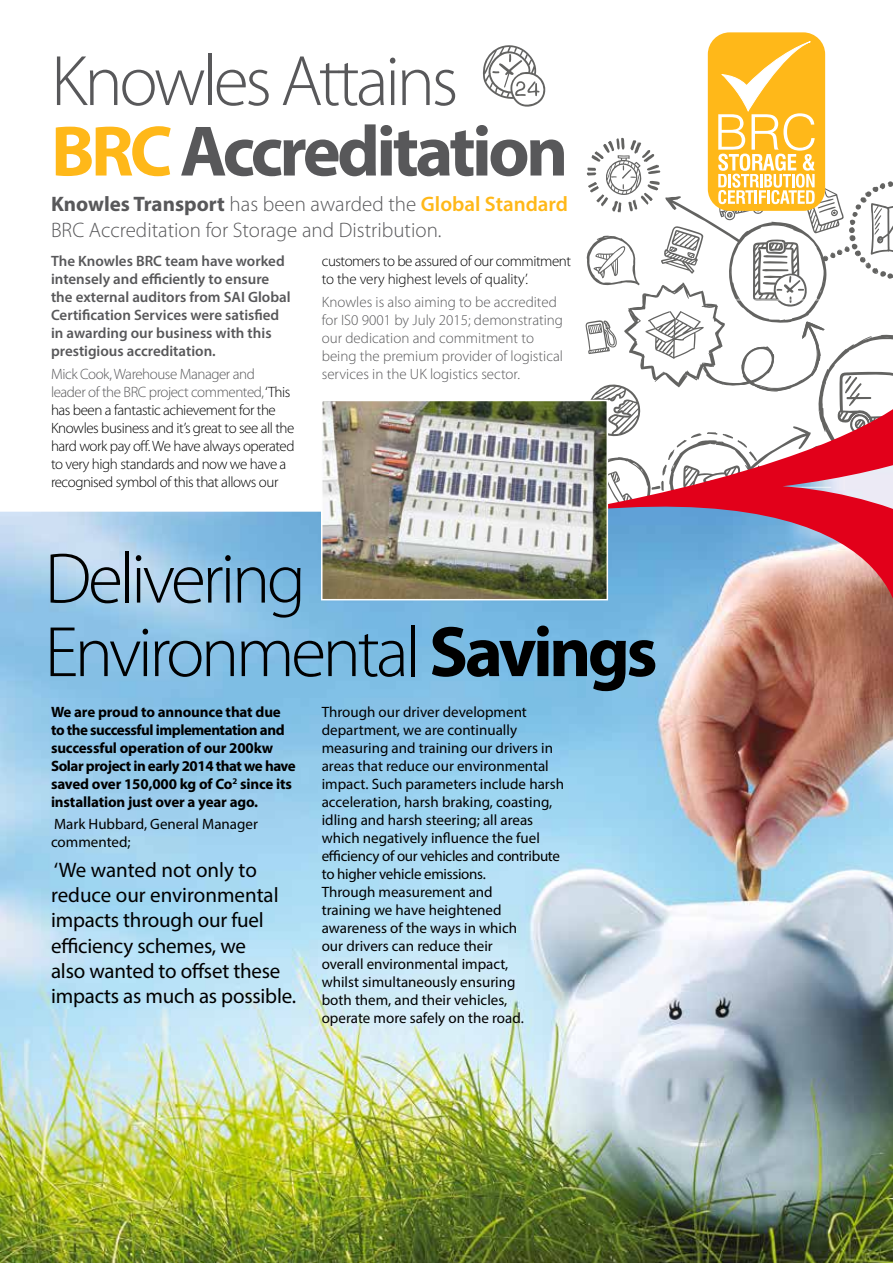
<style>
.page{position:relative;width:893px;height:1263px;background:#fff}
.page>*{position:absolute;margin:0;border:0;box-sizing:border-box;transform-origin:0 0}
.t1{font:300 72px/70.5px "Myriad Pro";letter-spacing:-.05em;color:#58585a}
.t2{font:300 72px/73.5px "Myriad Pro";letter-spacing:-.05em;color:#000}
.t3{font:21px/25.2px "Myriad Pro";letter-spacing:-.01em;color:#000}
.t4{font:300 21px/25.2px "Myriad Pro";color:#58585a}
.t5{font:15px/18px "Myriad Pro";color:#000}
.t6{font:300 15px/18px "Myriad Pro";letter-spacing:-.03em;color:#000}
.t7{font:700 15px/18px "Myriad Pro";letter-spacing:-.02em;color:#000}
.t8{font:600 15px/18px "Myriad Pro";color:#58585a}
.t9{font:300 15px/18px "Myriad Pro";color:#58585a}
.s1{font-weight:700;color:#ffb819}
.s2{font-weight:700}
.s3{font-weight:600;color:#ffb819}
.s4{color:#58585a}
</style>
<div class="page">
<img style="left:0;top:511px;width:893px;height:752px">
<svg style="left:561px;top:600px;width:332px;height:42px;background:#9c9aa1"></svg>
<img style="left:324px;top:403px;width:262px;height:194px">
<div style="left:321px;top:400px;width:287px;height:200px;border:2px solid #fff"></div>
<div style="left:708px;top:32px;width:117px;height:179px;background:#ffb819;border-radius:22px"></div>
<svg style="left:586px;top:42px;width:307px;height:568px"></svg>
<svg style="left:483px;top:45px;width:63px;height:62px"></svg>
<h1 class="t1" style="left:51px;top:45px;width:519px">Knowles Attains<br><span class="s1">BRC</span> <span class="s2">Accreditation</span></h1>
<h2 class="t4" style="left:51px;top:192px;width:519px"><span class="s2">Knowles Transport</span> has been awarded the <span class="s3">Global Standard<br></span>BRC Accreditation for Storage and Distribution.</h2>
<p class="t8" style="left:51px;top:252px;width:241px">The Knowles BRC team have worked intensely and efficiently to ensure the external auditors from SAI Global Certification Services were satisfied in awarding our business with this prestigious accreditation.</p>
<p class="t6" style="left:51px;top:364px;width:245px"><span class="s4">Mick Cook, Warehouse Manager and<br>leader of the BRC project commented,</span> ‘This has been a fantastic achievement for the Knowles business and it’s great to see all the hard work pay off. We have always operated to very high standards and now we have a recognised symbol of this that allows our</p>
<p class="t6" style="left:322px;top:252px;width:251px">customers to be assured of our commitment to the very highest levels of quality’.</p>
<p class="t9" style="left:322px;top:292px;width:243px">Knowles is also aiming to be accredited for IS0 9001 by July 2015; demonstrating our dedication and commitment to being the premium provider of logistical services in the UK logistics sector.</p>
<h1 class="t2" style="left:45px;top:541px;width:614px">Delivering<br>Environmental <span class="s2">Savings</span></h1>
<p class="t7" style="left:51px;top:703px;width:246px">We are proud to announce that due to the successful implementation and successful operation of our 200kw Solar project in early 2014 that we have saved over 150,000 kg of Co<sup>2</sup> since its installation just over a year ago.</p>
<p class="t5" style="left:51px;top:815px;width:208px">Mark Hubbard, General Manager commented;</p>
<h2 class="t3" style="left:51px;top:857px;width:247px">‘We wanted not only to reduce our environmental impacts through our fuel efficiency schemes, we<br>also wanted to offset these impacts as much as possible.</h2>
<p class="t5" style="left:322px;top:703px;width:244px">Through our driver development department, we are continually measuring and training our drivers in areas that reduce our environmental impact. Such parameters include harsh acceleration, harsh braking, coasting, idling and harsh steering; all areas which negatively influence the fuel efficiency of our vehicles and contribute to higher vehicle emissions.<br>Through measurement and<br>training we have heightened awareness of the ways in which<br>our drivers can reduce their<br>overall environmental impact,<br>whilst simultaneously ensuring<br>both them, and their vehicles,<br>operate more safely on the road.</p>
</div>
